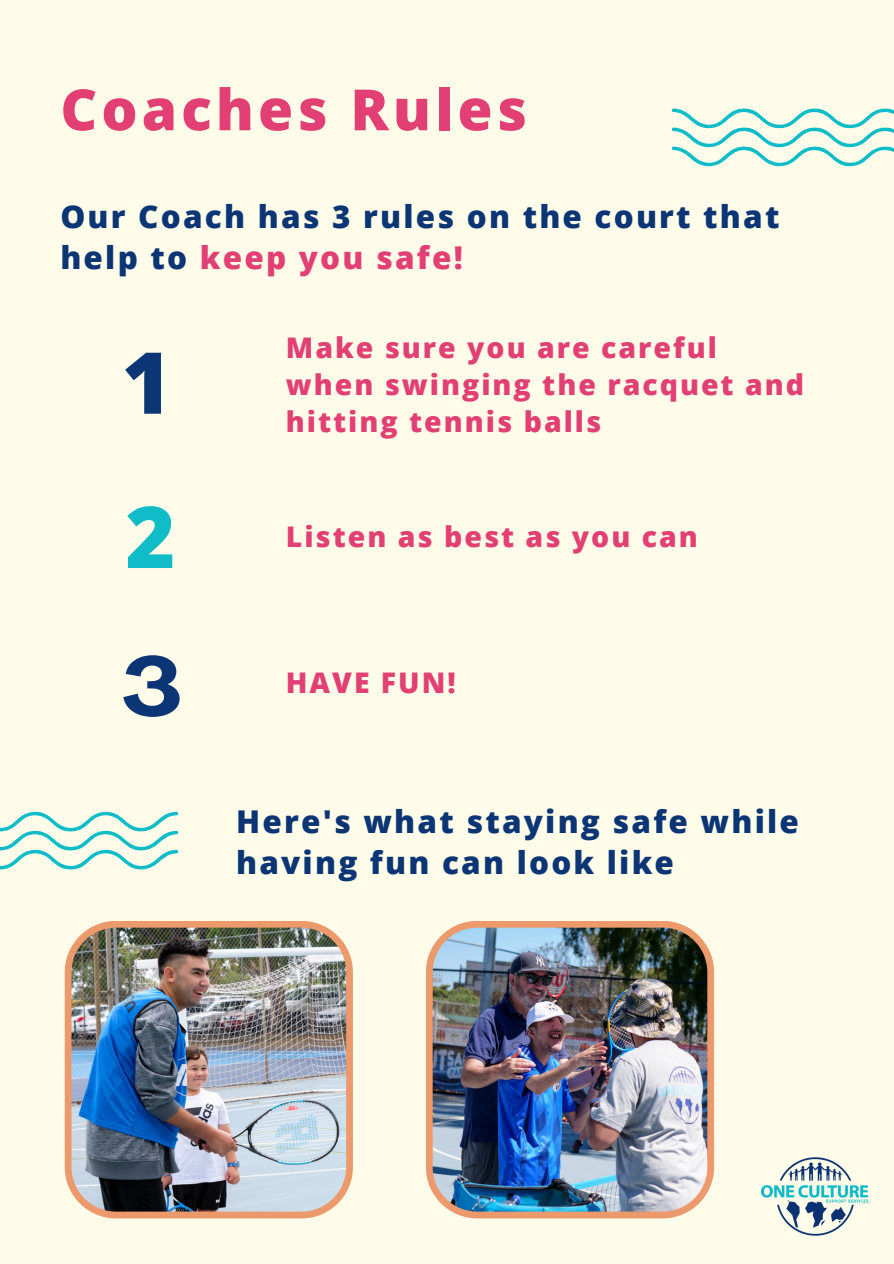
<style>
.page{position:relative;width:894px;height:1264px;background:#fff}
.page>*{position:absolute;margin:0;border:0;box-sizing:border-box;transform-origin:0 0}
.t1{font:800 85.35px "Open Sans";color:#0b3574}
.t2{font:800 85.35px "Open Sans";color:#0fbcc8}
.t3{font:700 expanded 82.35px "Agrandir";color:#0b3574}
.t4{font:800 56.85px "Open Sans";letter-spacing:.07em;color:#e24074}
.t5{font:800 31.5px/41.7px "Open Sans";letter-spacing:.07em;color:#0b3574}
.t6{font:800 28.5px/37.2px "Open Sans";letter-spacing:.07em;color:#e24074}
.s1{color:#e24074}
</style>
<div class="page">
<div style="left:0;top:0;width:893px;height:1263px;background:#fffde9"></div>
<img style="left:761px;top:1157px;width:108px;height:79px">
<svg style="left:0;top:811px;width:178px;height:59px"></svg>
<img style="left:65px;top:921px;width:288px;height:297px">
<img style="left:426px;top:921px;width:288px;height:297px">
<svg style="left:671px;top:108px;width:222px;height:59px"></svg>
<p class="t4" style="left:60px;top:70px;width:468px">Coaches Rules</p>
<p class="t5" style="left:60px;top:194px;width:720px">Our Coach has 3 rules on the court that help to <span class="s1">keep you safe!</span></p>
<p class="t1" style="left:122px;top:322px;width:51px">1</p>
<p class="t2" style="left:125px;top:477px;width:51px">2</p>
<p class="t3" style="left:122px;top:653px;width:62px">3</p>
<p class="t6" style="left:286px;top:328px;width:519px">Make sure you are careful when swinging the racquet and hitting tennis balls</p>
<h2 class="t6" style="left:286px;top:517px;width:413px">Listen as best as you can</h2>
<p class="t6" style="left:286px;top:663px;width:171px">HAVE FUN!</p>
<p class="t5" style="left:236px;top:799px;width:564px">Here's what staying safe while having fun can look like</p>
</div>
